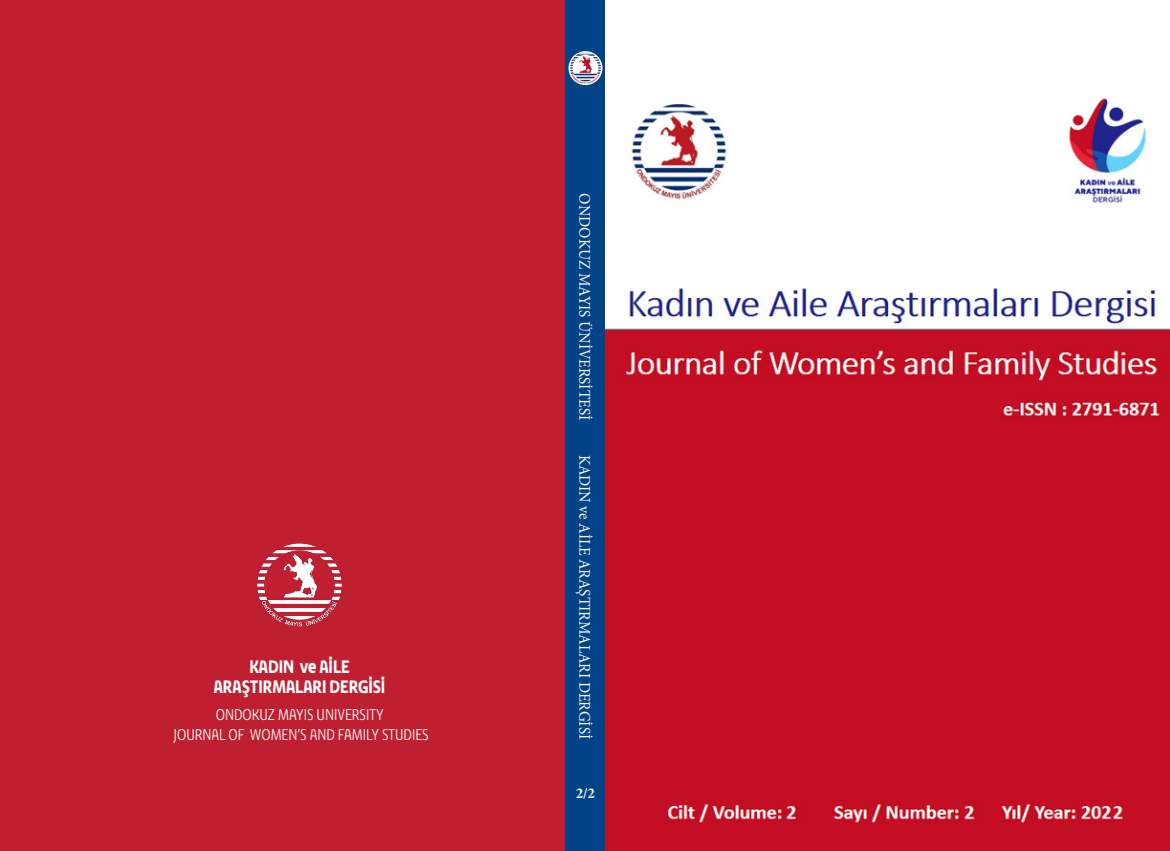
<style>
.page{position:relative;width:1170px;height:851px;background:#fff}
.page>*{position:absolute;margin:0;border:0;box-sizing:border-box;transform-origin:0 0}
.tablo_alt_açıklaması{font:18.75px/20px "Chypre Con Bla";color:#fff;text-align:center;scale:.94 1}
.Dipnottt{font:16.25px "Minion Pro";color:#fff;scale:.94 1}
.tablo_alt_açıklaması-2{font:16.25px "Chypre Con Boo";color:#fff;scale:.94 1}
.t1{font:700 condensed 15px "Minion Pro";color:#fff}
</style>
<div class="page">
<div style="left:0;top:0;width:586px;height:850px;background:#c01f31"></div>
<div style="left:565px;top:1px;width:40px;height:849px;background:#004387"></div>
<svg style="left:568px;top:51px;width:34px;height:34px"></svg>
<img style="left:570px;top:53px;width:30px;height:30px">
<img style="left:257px;top:543px;width:85px;height:84px">
<img style="left:605px;top:98px;width:564px;height:752px">
<p class="tablo_alt_açıklaması" style="left:214px;top:656px;width:184px">KADIN ve AİLE<br>ARAŞTIRMALARI DERGİSİ</p>
<p class="tablo_alt_açıklaması-2" style="left:216px;top:705px;width:180px">ONDOKUZ MAYIS UNIVERSITY</p>
<p class="tablo_alt_açıklaması-2" style="left:173px;top:724px;width:273px">JOURNAL OF WOMEN’S AND FAMILY STUDIES</p>
<p class="Dipnottt" style="left:595px;top:193px;width:242px;rotate:90deg">ONDOKUZ MAYIS ÜNİVERSİTESİ</p>
<p class="Dipnottt" style="left:595px;top:454px;width:304px;rotate:90deg">KADIN ve AİLE ARAŞTIRMALARI DERGİSİ</p>
<p class="t1" style="left:576px;top:783px;width:20px">2/2</p>
</div>
